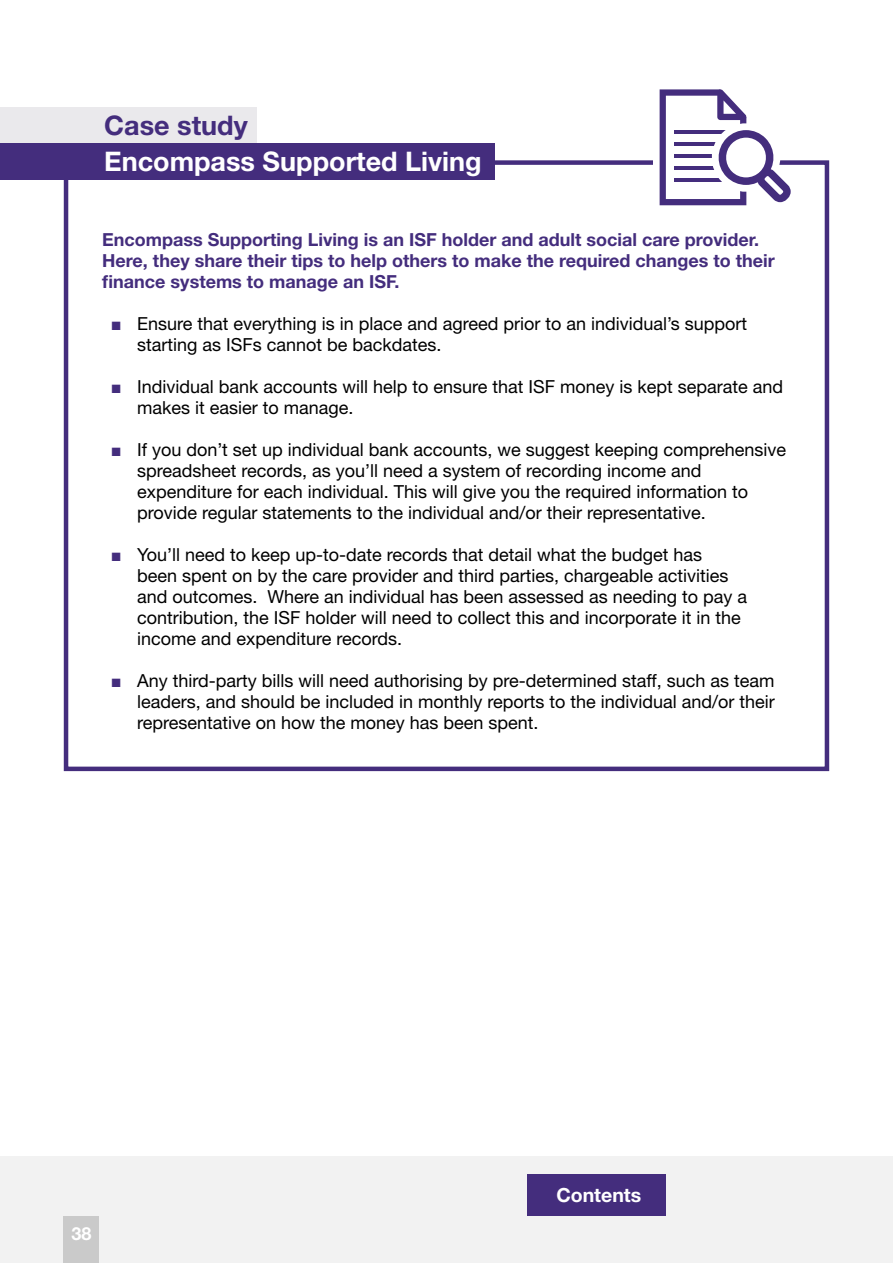
<style>
.page{position:relative;width:893px;height:1263px;background:#fff}
.page>*{position:absolute;margin:0;border:0;box-sizing:border-box;transform-origin:0 0}
.t1{font:700 27px "Helvetica Neue LT Std";color:#fff}
.t2{font:700 27px "Helvetica Neue LT Std";color:#442d7d}
.t3{font:700 19.5px "Helvetica Neue LT Std";color:#fff}
.t4{font:18px/21px "Helvetica Neue LT Std";color:#000}
.t5{font:700 18px/21px "Helvetica Neue LT Std";color:#442d7d}
.t6{font:700 18px "Helvetica Neue LT Std";color:#fff}
.s1{font-family:"Arial";color:#442d7d}
</style>
<div class="page">
<div style="left:0;top:1157px;width:893px;height:106px;background:#f2f2f2"></div>
<div style="left:64px;top:1216px;width:35px;height:47px;background:#cacaca"></div>
<div style="left:527px;top:1174px;width:138px;height:42px;background:#442d7d"></div>
<div style="left:64px;top:160px;width:765px;height:611px;border:4px solid #442d7d"></div>
<svg style="left:654px;top:154px;width:6px;height:17px"></svg>
<svg style="left:660px;top:89px;width:146px;height:117px"></svg>
<div style="left:0;top:107px;width:256px;height:36px;background:#eae9ec"></div>
<div style="left:0;top:143px;width:495px;height:37px;background:#442d7d"></div>
<h1 class="t2" style="left:104px;top:108px;width:145px">Case study</h1>
<h1 class="t1" style="left:104px;top:145px;width:379px">Encompass Supported Living</h1>
<p class="t5" style="left:102px;top:228px;width:674px">Encompass Supporting Living is an ISF holder and adult social care provider.<br>Here, they share their tips to help others to make the required changes to their finance systems to manage an ISF.</p>
<p class="t4" style="left:137px;top:313px;width:612px;text-indent:-26px"><span class="s1">■</span> Ensure that everything is in place and agreed prior to an individual’s support starting as ISFs cannot be backdates.</p>
<p class="t4" style="left:137px;top:376px;width:648px;text-indent:-26px"><span class="s1">■</span> Individual bank accounts will help to ensure that ISF money is kept separate and makes it easier to manage.</p>
<p class="t4" style="left:137px;top:439px;width:651px;text-indent:-26px"><span class="s1">■</span> If you don’t set up individual bank accounts, we suggest keeping comprehensive spreadsheet records, as you’ll need a system of recording income and expenditure for each individual. This will give you the required information to provide regular statements to the individual and/or their representative.</p>
<p class="t4" style="left:137px;top:544px;width:612px;text-indent:-26px"><span class="s1">■</span> You’ll need to keep up-to-date records that detail what the budget has<br>been spent on by the care provider and third parties, chargeable activities and outcomes. Where an individual has been assessed as needing to pay a contribution, the ISF holder will need to collect this and incorporate it in the income and expenditure records.</p>
<p class="t4" style="left:137px;top:670px;width:639px;text-align:justify;text-indent:-26px"><span class="s1">■</span> Any third-party bills will need authorising by pre-determined staff, such as team leaders, and should be included in monthly reports to the individual and/or their representative on how the money has been spent.</p>
<p class="t6" style="left:71px;top:1222px;width:22px">38</p>
<p class="t3" style="left:556px;top:1183px;width:86px">Contents</p>
</div>
